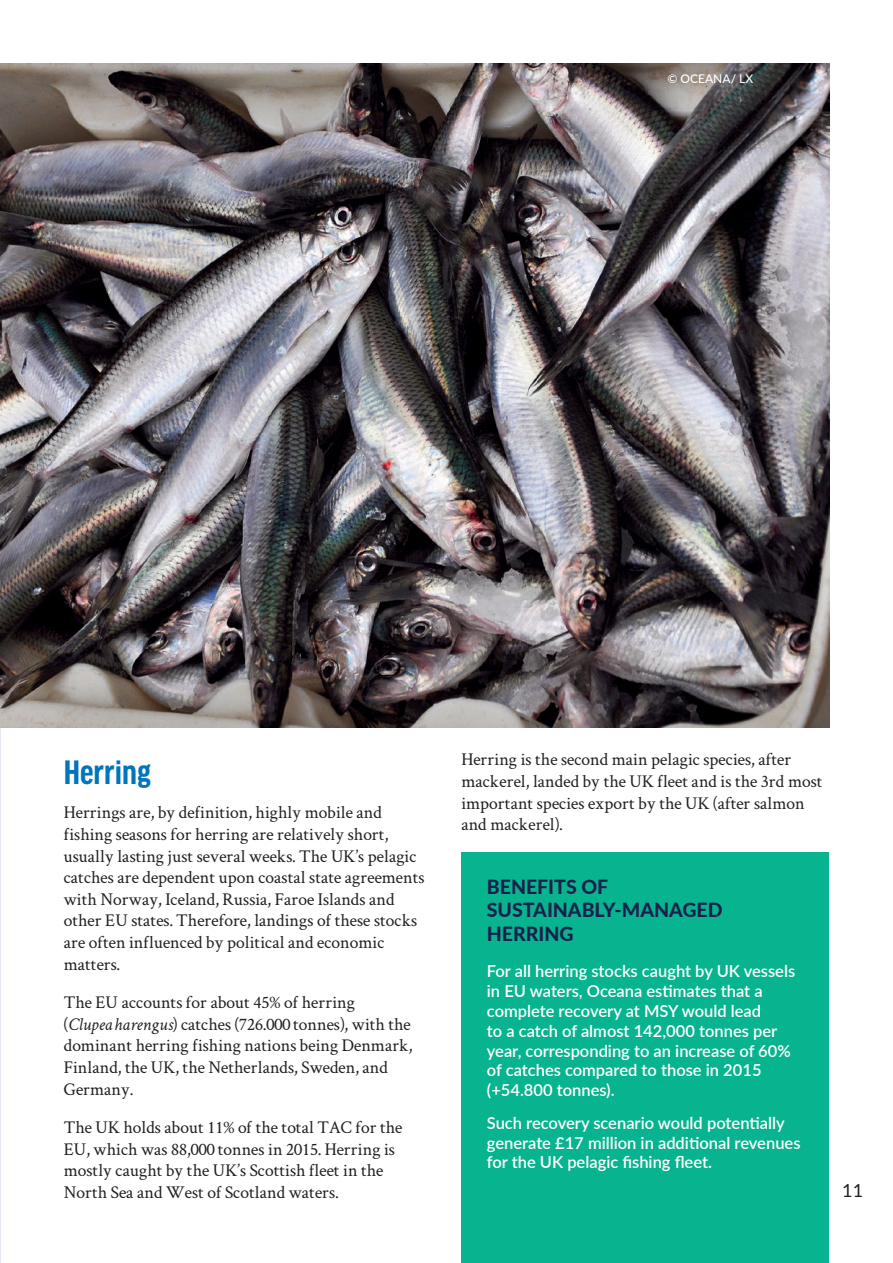
<style>
.page{position:relative;width:893px;height:1263px;background:#fff}
.page>*{position:absolute;margin:0;border:0;box-sizing:border-box;transform-origin:0 0}
.t1{font:700 condensed 36px "Good Headline OT";color:#0074bc}
.t2{font:800 19.5px/23.4px "Lato";color:#18214b}
.t3{font:18px/21.6px "Crimson Text";color:#231f20}
.t4{font:18px "Lato";color:#231f20}
.t5{font:600 16.5px/19.8px "Lato";color:#fff}
.t6{font:500 12px "Lato";color:#fff}
.s1{font-style:italic}
</style>
<div class="page">
<div style="left:461px;top:853px;width:368px;height:410px;background:#08b490"></div>
<img style="left:0;top:64px;width:829px;height:663px">
<p class="t6" style="left:668px;top:70px;width:87px">© OCEANA/ LX</p>
<h1 class="t1" style="left:64px;top:755px;width:89px">Herring</h1>
<p class="t3" style="left:64px;top:801px;width:362px">Herrings are, by definition, highly mobile and fishing seasons for herring are relatively short, usually lasting just several weeks. The UK’s pelagic catches are dependent upon coastal state agreements with Norway, Iceland, Russia, Faroe Islands and other EU states. Therefore, landings of these stocks are often influenced by political and economic matters.</p>
<p class="t3" style="left:64px;top:991px;width:350px">The EU accounts for about 45% of herring<br>(<span class="s1">Clupea harengus</span>) catches (726.000 tonnes), with the dominant herring fishing nations being Denmark, Finland, the UK, the Netherlands, Sweden, and Germany.</p>
<p class="t3" style="left:64px;top:1116px;width:340px">The UK holds about 11% of the total TAC for the EU, which was 88,000 tonnes in 2015. Herring is mostly caught by the UK’s Scottish fleet in the North Sea and West of Scotland waters.</p>
<p class="t3" style="left:461px;top:748px;width:363px">Herring is the second main pelagic species, after mackerel, landed by the UK fleet and is the 3rd most important species export by the UK (after salmon and mackerel).</p>
<p class="t2" style="left:487px;top:874px;width:237px">BENEFITS OF<br>SUSTAINABLY‑MANAGED<br>HERRING</p>
<p class="t5" style="left:487px;top:961px;width:310px">For all herring stocks caught by UK vessels in EU waters, Oceana estimates that a complete recovery at MSY would lead<br>to a catch of almost 142,000 tonnes per year, corresponding to an increase of 60% of catches compared to those in 2015 (+54.800 tonnes).</p>
<p class="t5" style="left:487px;top:1112px;width:315px">Such recovery scenario would potentially generate £17 million in additional revenues for the UK pelagic fishing fleet.</p>
<p class="t4" style="left:842px;top:1181px;width:22px">11</p>
</div>
